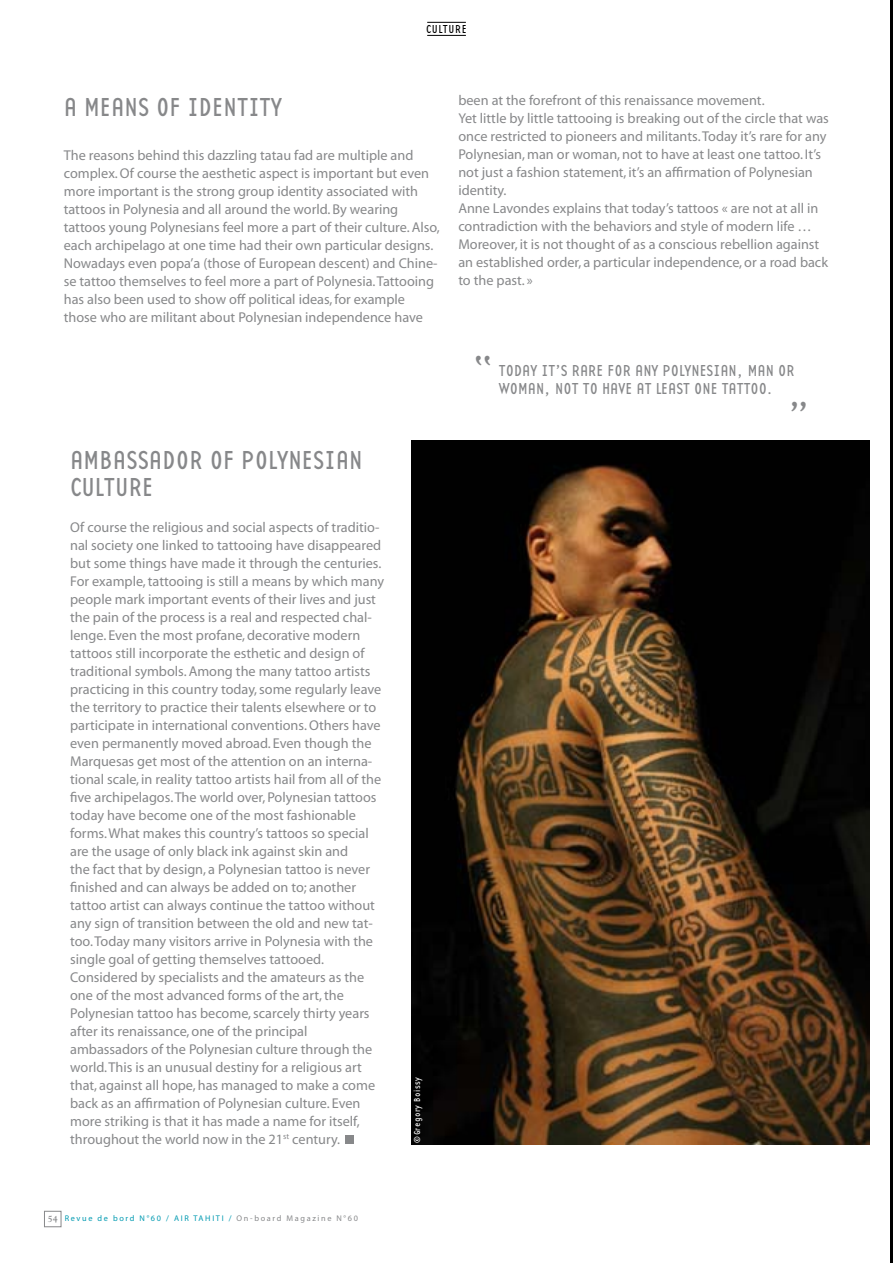
<style>
.page{position:relative;width:893px;height:1263px;background:#fff}
.page>*{position:absolute;margin:0;border:0;box-sizing:border-box;transform-origin:0 0}
.t1{font:37.5px "Base Twelve Sans Smallcaps";color:#87888a}
.t2{font:27px "Base Twelve Sans";color:#87888a}
.t3{font:16.5px "Base Twelve Sans";color:#87888a}
.t4{font:14.25px/18px "Myriad";color:#87888a}
.t5{font:12px "Base Twelve Sans";letter-spacing:.05em;color:#000}
.t6{font:9px "Base Twelve Sans";letter-spacing:.05em;color:#fff}
.t7{font:8.25px "Myriad";letter-spacing:.2em;color:#009ab1}
.s1{font-family:"Goudy";font-weight:700;font-size:9px;color:#87888a}
.s2{color:#87888a}
</style>
<div class="page">
<img style="left:411px;top:441px;width:458px;height:703px">
<hr style="left:427px;top:22px;width:39px;height:1px;background:#000">
<hr style="left:427px;top:35px;width:39px;height:1px;background:#000">
<div style="left:345px;top:1135px;width:9px;height:9px;background:#87888a"></div>
<div style="left:44px;top:1211px;width:17px;height:16px;border:1px solid #87888a"></div>
<hr style="left:890px;top:0;width:3px;height:1263px;background:#000">
<p class="t5" style="left:426px;top:21px;width:42px">CULTURE</p>
<h2 class="t2" style="left:64px;top:90px;width:34px">A MEANS</h2>
<h2 class="t2" style="left:156px;top:90px;width:69px">OF IDENTITY</h2>
<p class="t4" style="left:64px;top:146px;width:377px">The reasons behind this dazzling tatau fad are multiple and complex. Of course the aesthetic aspect is important but even more important is the strong group identity associated with tattoos in Polynesia and all around the world. By wearing tattoos young Polynesians feel more a part of their culture. Also, each archipelago at one time had their own particular designs.<br>Nowadays even popa’a (those of European descent) and Chine&shy;se tattoo themselves to feel more a part of Polynesia. Tattooing has also been used to show off political ideas, for example those who are militant about Polynesian independence have</p>
<h2 class="t2" style="left:70px;top:443px;width:55px">AMBASSA</h2>
<h2 class="t2" style="left:162px;top:443px;width:105px">DOR OF POLYNESIAN</h2>
<h2 class="t2" style="left:70px;top:470px;width:24px">CULTURE</h2>
<p class="t4" style="left:70px;top:518px;width:315px">Of course the religious and social aspects of traditio&shy;nal society one linked to tattooing have disappeared but some things have made it through the centuries.<br>For example, tattooing is still a means by which many people mark important events of their lives and just the pain of the process is a real and respected chal&shy;lenge. Even the most profane, decorative modern tattoos still incorporate the esthetic and design of traditional symbols. Among the many tattoo artists practicing in this country today, some regularly leave the territory to practice their talents elsewhere or to participate in international conventions. Others have even permanently moved abroad. Even though the Marquesas get most of the attention on an interna&shy;tional scale, in reality tattoo artists hail from all of the five archipelagos. The world over, Polynesian tattoos today have become one of the most fashionable forms. What makes this country’s tattoos so special are the usage of only black ink against skin and<br>the fact that by design, a Polynesian tattoo is never finished and can always be added on to; another tattoo artist can always continue the tattoo without any sign of transition between the old and new tat&shy;too. Today many visitors arrive in Polynesia with the single goal of getting themselves tattooed.<br>Considered by specialists and the amateurs as the one of the most advanced forms of the art, the Polynesian tattoo has become, scarcely thirty years after its renaissance, one of the principal ambassadors of the Polynesian culture through the world. This is an unusual destiny for a religious art that, against all hope, has managed to make a come back as an affirmation of Polynesian culture. Even more striking is that it has made a name for itself, throughout the world now in the 21<sup>st</sup> century.</p>
<p class="t6" style="left:411px;top:1143px;width:67px;rotate:-90deg">©GREGORY BOISSY</p>
<p class="t4" style="left:458px;top:92px;width:372px">been at the forefront of this renaissance movement.<br>Yet little by little tattooing is breaking out of the circle that was once restricted to pioneers and militants. Today it’s rare for any Polynesian, man or woman, not to have at least one tattoo. It’s not just a fashion statement, it’s an affirmation of Polynesian identity.<br>Anne Lavondes explains that today’s tattoos « are not at all in contradiction with the behaviors and style of modern life … Moreover, it is not thought of as a conscious rebellion against an established order, a particular independence, or a road back to the past. »</p>
<h1 class="t1" style="left:472px;top:345px;width:23px">“</h1>
<p class="t3" style="left:499px;top:360px;width:82px">TODAY IT’S RARE</p>
<p class="t3" style="left:608px;top:360px;width:72px">FOR ANY POLYNESIAN</p>
<p class="t3" style="left:737px;top:360px;width:20px">, MAN</p>
<p class="t3" style="left:778px;top:360px;width:9px">OR</p>
<p class="t3" style="left:499px;top:378px;width:10px">WOMAN</p>
<p class="t3" style="left:544px;top:378px;width:119px">, NOT TOHAVEATLEAST</p>
<p class="t3" style="left:694px;top:378px;width:36px">ONE TATTOO</p>
<p class="t3" style="left:767px;top:378px;width:7px">.</p>
<h1 class="t1" style="left:788px;top:391px;width:23px">”</h1>
<p class="t7" style="left:48px;top:1214px;width:312px"><span class="s1">54</span> Revue de bord N°60 / AI R TAHI TI / <span class="s2">O n-board Magazine N°60</span></p>
</div>
